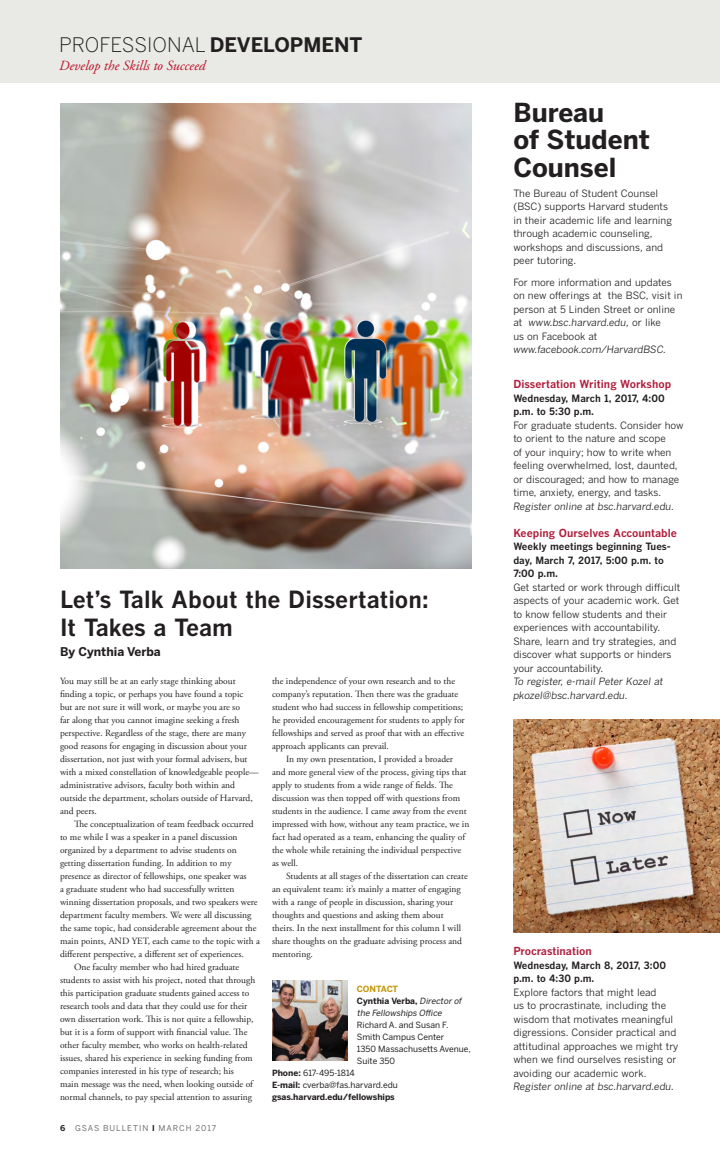
<style>
.page{position:relative;width:720px;height:1152px;background:#fff}
.page>*{position:absolute;margin:0;border:0;box-sizing:border-box;transform-origin:0 0}
.t1{font:700 26px/27.5px "Benton Sans";color:#231f20}
.t2{font:700 23.5px/27.2px "Benton Gothic";color:#231f20}
.t3{font:300 19.9px "Benton Sans";color:#231f20}
.t4{font:italic 14px "Adobe Garamond Pro";color:#ba1127}
.t5{font:700 12px "Benton Sans";color:#231f20}
.t6{font:700 11px "Benton Gothic";color:#b01d3c}
.t7{font:10px/13.5px "Benton Gothic";color:#231f20}
.t8{font:italic 10px/13.5px "Benton Gothic";color:#231f20}
.t9{font:700 10px/13.5px "Benton Gothic";color:#231f20}
.t10{font:9.5px/13px "Adobe Garamond Pro";color:#231f20}
.t11{font:700 8.5px/12px "Benton Sans";color:#231f20}
.t12{font:8.5px/12px "Benton Sans";color:#231f20}
.t13{font:italic 8.5px/12px "Benton Sans";color:#231f20}
.t14{font:8px "Benton Sans";letter-spacing:.12em;color:#6c6d70}
.s1{font-weight:700}
.s2{font-weight:700;color:#231f20}
.s3{font-weight:700;font-style:normal;color:#c49608}
.s4{font-weight:700;font-style:normal}
.s5{font-weight:400}
.s6{font-style:italic}
</style>
<div class="page">
<div style="left:0;top:0;width:720px;height:83px;background:#e9eae6"></div>
<img style="left:60px;top:103px;width:412px;height:465px">
<img style="left:272px;top:981px;width:76px;height:80px">
<img style="left:513px;top:720px;width:207px;height:213px">
<h3 class="t3" style="left:59px;top:33px;width:305px">PROFESSIONAL <span class="s1">DEVELOPMENT</span></h3>
<h3 class="t4" style="left:59px;top:57px;width:148px">Develop the Skills to Succeed</h3>
<h2 class="t2" style="left:60px;top:586px;width:370px">Let’s Talk About the Dissertation:<br>It Takes a Team</h2>
<p class="t5" style="left:60px;top:645px;width:102px">By Cynthia Verba</p>
<p class="t10" style="left:60px;top:675px;width:200px">You may still be at an early stage thinking about finding a topic, or perhaps you have found a topic<br>but are not sure it will work, or maybe you are so<br>far along that you cannot imagine seeking a fresh perspective. Regardless of the stage, there are many good reasons for engaging in discussion about your dissertation, not just with your formal advisers, but with a mixed constellation of knowledgeable people— administrative advisors, faculty both within and outside the department, scholars outside of Harvard, and peers.</p>
<p class="t10" style="left:74px;top:817px;width:181px">The conceptualization of team feedback occurred</p>
<p class="t10" style="left:60px;top:830px;width:179px">to me while I was a speaker in a panel discussion</p>
<p class="t10" style="left:60px;top:843px;width:178px">organized by a department to advise students on</p>
<p class="t10" style="left:60px;top:856px;width:173px">getting dissertation funding. In addition to my</p>
<p class="t10" style="left:60px;top:869px;width:188px">presence as director of fellowships, one speaker was</p>
<p class="t10" style="left:60px;top:882px;width:176px">a graduate student who had successfully written</p>
<p class="t10" style="left:60px;top:895px;width:199px">winning dissertation proposals, and two speakers were</p>
<p class="t10" style="left:60px;top:908px;width:193px">department faculty members. We were all discussing</p>
<p class="t10" style="left:60px;top:921px;width:198px">the same topic, had considerable agreement about the</p>
<p class="t10" style="left:60px;top:934px;width:201px">main points, AND YET, each came to the topic with a</p>
<p class="t10" style="left:60px;top:947px;width:185px">different perspective, a different set of experiences.</p>
<p class="t10" style="left:74px;top:960px;width:167px">One faculty member who had hired graduate</p>
<p class="t10" style="left:60px;top:973px;width:197px">students to assist with his project, noted that through</p>
<p class="t10" style="left:60px;top:986px;width:191px">this participation graduate students gained access to</p>
<p class="t10" style="left:60px;top:999px;width:189px">research tools and data that they could use for their</p>
<p class="t10" style="left:60px;top:1012px;width:195px">own dissertation work. This is not quite a fellowship,</p>
<p class="t10" style="left:60px;top:1025px;width:189px">but it is a form of support with financial value. The</p>
<p class="t10" style="left:60px;top:1038px;width:189px">other faculty member, who works on health-related</p>
<p class="t10" style="left:60px;top:1051px;width:194px">issues, shared his experience in seeking funding from</p>
<p class="t10" style="left:60px;top:1064px;width:175px">companies interested in his type of research; his</p>
<p class="t10" style="left:60px;top:1077px;width:195px">main message was the need, when looking outside of</p>
<p class="t10" style="left:60px;top:1090px;width:194px">normal channels, to pay special attention to assuring</p>
<p class="t14" style="left:60px;top:1123px;width:158px"><span class="s2">6</span> GSAS BULLETIN <span class="s2">I</span> MARCH 2017</p>
<p class="t10" style="left:272px;top:675px;width:194px">the independence of your own research and to the company’s reputation. Then there was the graduate student who had success in fellowship competitions; he provided encouragement for students to apply for fellowships and served as proof that with an effective approach applicants can prevail.</p>
<p class="t10" style="left:272px;top:753px;width:199px;text-indent:14px">In my own presentation, I provided a broader<br>and more general view of the process, giving tips that apply to students from a wide range of fields. The discussion was then topped off with questions from students in the audience. I came away from the event impressed with how, without any team practice, we in fact had operated as a team, enhancing the quality of the whole while retaining the individual perspective as well.</p>
<p class="t10" style="left:272px;top:870px;width:197px;text-indent:14px">Students at all stages of the dissertation can create an equivalent team: it’s mainly a matter of engaging with a range of people in discussion, sharing your thoughts and questions and asking them about theirs. In the next installment for this column I will share thoughts on the graduate advising process and mentoring.</p>
<p class="t13" style="left:357px;top:983px;width:108px"><span class="s3">CONTACT<br></span><span class="s4">Cynthia Verba,</span> Director of the Fellowships Office</p>
<p class="t12" style="left:357px;top:1019px;width:115px">Richard A. and Susan F.<br>Smith Campus Center<br>1350 Massachusetts Avenue,<br>Suite 350</p>
<p class="t11" style="left:272px;top:1067px;width:127px">Phone: <span class="s5">617-495-1814<br></span>E-mail: <span class="s5">cverba@fas.harvard.edu </span>gsas.harvard.edu/fellowships</p>
<h1 class="t1" style="left:513px;top:99px;width:138px">Bureau<br>of Student<br>Counsel</h1>
<p class="t7" style="left:513px;top:186px;width:160px">The Bureau of Student Counsel (BSC) supports Harvard students in their academic life and learning through academic counseling, workshops and discussions, and peer tutoring.</p>
<p class="t7" style="left:513px;top:275px;width:171px">For more information and updates on new offerings at the BSC, visit in person at 5 Linden Street or online at <span class="s6">www.bsc.harvard.edu,</span> or like<br>us on Facebook at</p>
<p class="t8" style="left:513px;top:343px;width:155px">www.facebook.com/HarvardBSC.</p>
<p class="t6" style="left:513px;top:378px;width:160px">Dissertation Writing Workshop</p>
<p class="t9" style="left:513px;top:391px;width:153px">Wednesday, March 1, 2017, 4:00 p.m. to 5:30 p.m.</p>
<p class="t7" style="left:513px;top:418px;width:172px">For graduate students. Consider how to orient to the nature and scope<br>of your inquiry; how to write when feeling overwhelmed, lost, daunted, or discouraged; and how to manage time, anxiety, energy, and tasks.</p>
<p class="t8" style="left:513px;top:499px;width:162px">Register online at bsc.harvard.edu.</p>
<p class="t6" style="left:513px;top:526px;width:165px">Keeping Ourselves Accountable</p>
<p class="t9" style="left:513px;top:540px;width:159px">Weekly meetings beginning Tues&shy;day, March 7, 2017, 5:00 p.m. to<br>7:00 p.m.</p>
<p class="t7" style="left:513px;top:580px;width:168px">Get started or work through difficult aspects of your academic work. Get to know fellow students and their experiences with accountability.<br>Share, learn and try strategies, and discover what supports or hinders your accountability.</p>
<p class="t8" style="left:513px;top:675px;width:151px">To register, e-mail Peter Kozel at pkozel@bsc.harvard.edu.</p>
<p class="t6" style="left:513px;top:945px;width:80px">Procrastination</p>
<p class="t9" style="left:513px;top:958px;width:154px">Wednesday, March 8, 2017, 3:00 p.m. to 4:30 p.m.</p>
<p class="t7" style="left:513px;top:985px;width:167px">Explore factors that might lead<br>us to procrastinate, including the wisdom that motivates meaningful digressions. Consider practical and attitudinal approaches we might try when we find ourselves resisting or avoiding our academic work.</p>
<p class="t8" style="left:513px;top:1080px;width:162px">Register online at bsc.harvard.edu.</p>
</div>
